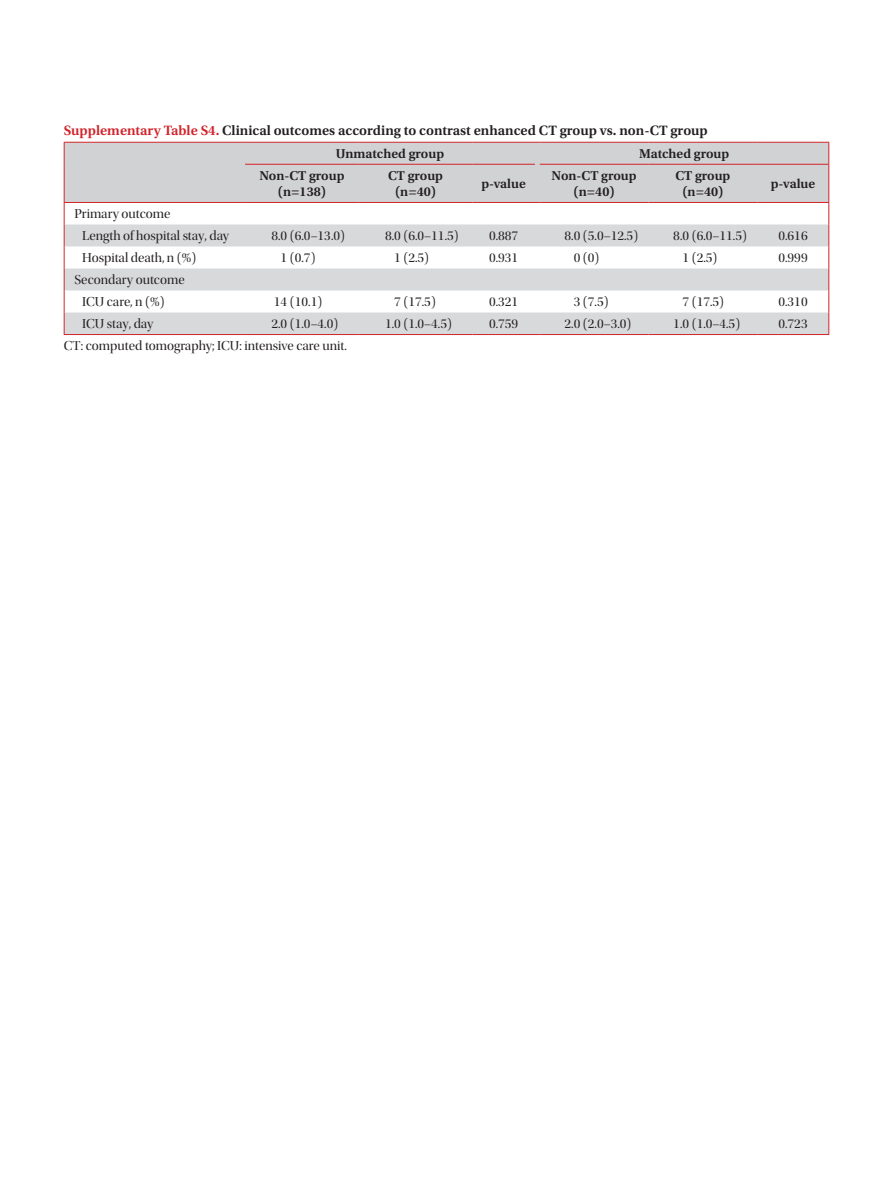
<style>
.page{position:relative;width:893px;height:1191px;background:#fff}
.page>*{position:absolute;margin:0;border:0;box-sizing:border-box;transform-origin:0 0}
.t1{font:600 14.25px "Utopia Std";color:#231f20}
.t2{font:13.5px/22px "Utopia Std Disp";color:#231f20}
.t3{font:600 13.5px/16.2px "Utopia Std";color:#231f20;text-align:center}
.s1{color:#d1232a}
</style>
<div class="page">
<div style="left:65px;top:143px;width:763px;height:59px;background:#d1d2d4"></div>
<svg style="left:65px;top:224px;width:763px;height:110px;fill:#d8d9db"></svg>
<svg style="left:64px;top:143px;width:1px;height:21px"></svg>
<svg style="left:828px;top:143px;width:1px;height:21px"></svg>
<hr style="left:64px;top:164px;width:1px;height:38px;background:#d1232a">
<hr style="left:245px;top:164px;width:114px;height:1px;background:#d1232a">
<hr style="left:359px;top:164px;width:113px;height:1px;background:#d1232a">
<hr style="left:472px;top:164px;width:63px;height:1px;background:#d1232a">
<hr style="left:540px;top:164px;width:108px;height:1px;background:#d1232a">
<hr style="left:648px;top:164px;width:109px;height:1px;background:#d1232a">
<hr style="left:757px;top:164px;width:72px;height:1px;background:#d1232a">
<hr style="left:828px;top:165px;width:1px;height:37px;background:#d1232a">
<svg style="left:64px;top:203px;width:1px;height:131px"></svg>
<svg style="left:828px;top:203px;width:1px;height:131px"></svg>
<hr style="left:64px;top:334px;width:181px;height:1px;background:#d1232a">
<hr style="left:245px;top:334px;width:114px;height:1px;background:#d1232a">
<hr style="left:359px;top:334px;width:113px;height:1px;background:#d1232a">
<hr style="left:472px;top:334px;width:63px;height:1px;background:#d1232a">
<hr style="left:540px;top:334px;width:108px;height:1px;background:#d1232a">
<hr style="left:648px;top:334px;width:109px;height:1px;background:#d1232a">
<hr style="left:757px;top:334px;width:72px;height:1px;background:#d1232a">
<hr style="left:64px;top:142px;width:181px;height:1px;background:#d1232a">
<hr style="left:245px;top:142px;width:114px;height:1px;background:#d1232a">
<hr style="left:359px;top:142px;width:113px;height:1px;background:#d1232a">
<hr style="left:472px;top:142px;width:63px;height:1px;background:#d1232a">
<hr style="left:540px;top:142px;width:108px;height:1px;background:#d1232a">
<hr style="left:648px;top:142px;width:109px;height:1px;background:#d1232a">
<hr style="left:757px;top:142px;width:72px;height:1px;background:#d1232a">
<hr style="left:64px;top:202px;width:181px;height:1px;background:#d1232a">
<hr style="left:245px;top:202px;width:114px;height:1px;background:#d1232a">
<hr style="left:359px;top:202px;width:113px;height:1px;background:#d1232a">
<hr style="left:472px;top:202px;width:63px;height:1px;background:#d1232a">
<hr style="left:540px;top:202px;width:108px;height:1px;background:#d1232a">
<hr style="left:648px;top:202px;width:109px;height:1px;background:#d1232a">
<hr style="left:757px;top:202px;width:72px;height:1px;background:#d1232a">
<p class="t1" style="left:64px;top:122px;width:645px"><span class="s1">Supplementary Table S4.</span> Clinical outcomes according to contrast enhanced CT group vs. non-CT group</p>
<p class="t3" style="left:336px;top:145px;width:110px">Unmatched group</p>
<p class="t3" style="left:639px;top:145px;width:92px">Matched group</p>
<p class="t3" style="left:259px;top:167px;width:87px">Non-CT group (n=138)</p>
<p class="t3" style="left:388px;top:167px;width:57px">CT group (n=40)</p>
<p class="t3" style="left:481px;top:175px;width:46px">p-value</p>
<p class="t3" style="left:552px;top:167px;width:87px">Non-CT group (n=40)</p>
<p class="t3" style="left:675px;top:167px;width:57px">CT group (n=40)</p>
<p class="t3" style="left:771px;top:175px;width:46px">p-value</p>
<p class="t2" style="left:82px;top:203px;width:149px;text-indent:-8px">Primary outcome<br>Length of hospital stay, day</p>
<p class="t2" style="left:271px;top:225px;width:75px">8.0 (6.0–13.0)</p>
<p class="t2" style="left:385px;top:225px;width:75px">8.0 (6.0–11.5)</p>
<p class="t2" style="left:489px;top:225px;width:31px">0.887</p>
<p class="t2" style="left:564px;top:225px;width:75px">8.0 (5.0–12.5)</p>
<p class="t2" style="left:673px;top:225px;width:75px">8.0 (6.0–11.5)</p>
<p class="t2" style="left:778px;top:225px;width:31px">0.616</p>
<p class="t2" style="left:82px;top:247px;width:116px">Hospital death, n (%)</p>
<p class="t2" style="left:281px;top:247px;width:36px">1 (0.7)</p>
<p class="t2" style="left:394px;top:247px;width:36px">1 (2.5)</p>
<p class="t2" style="left:489px;top:247px;width:31px">0.931</p>
<p class="t2" style="left:574px;top:247px;width:27px">0 (0)</p>
<p class="t2" style="left:682px;top:247px;width:36px">1 (2.5)</p>
<p class="t2" style="left:778px;top:247px;width:31px">0.999</p>
<p class="t2" style="left:82px;top:269px;width:104px;text-indent:-8px">Secondary outcome<br>ICU care, n (%)</p>
<p class="t2" style="left:274px;top:291px;width:50px">14 (10.1)</p>
<p class="t2" style="left:394px;top:291px;width:43px">7 (17.5)</p>
<p class="t2" style="left:489px;top:291px;width:31px">0.321</p>
<p class="t2" style="left:574px;top:291px;width:36px">3 (7.5)</p>
<p class="t2" style="left:682px;top:291px;width:43px">7 (17.5)</p>
<p class="t2" style="left:778px;top:291px;width:31px">0.310</p>
<p class="t2" style="left:82px;top:313px;width:73px">ICU stay, day</p>
<p class="t2" style="left:271px;top:313px;width:68px">2.0 (1.0–4.0)</p>
<p class="t2" style="left:385px;top:313px;width:68px">1.0 (1.0–4.5)</p>
<p class="t2" style="left:489px;top:313px;width:31px">0.759</p>
<p class="t2" style="left:564px;top:313px;width:68px">2.0 (2.0–3.0)</p>
<p class="t2" style="left:673px;top:313px;width:68px">1.0 (1.0–4.5)</p>
<p class="t2" style="left:778px;top:313px;width:31px">0.723</p>
<p class="t2" style="left:64px;top:335px;width:285px">CT: computed tomography; ICU: intensive care unit.</p>
</div>
